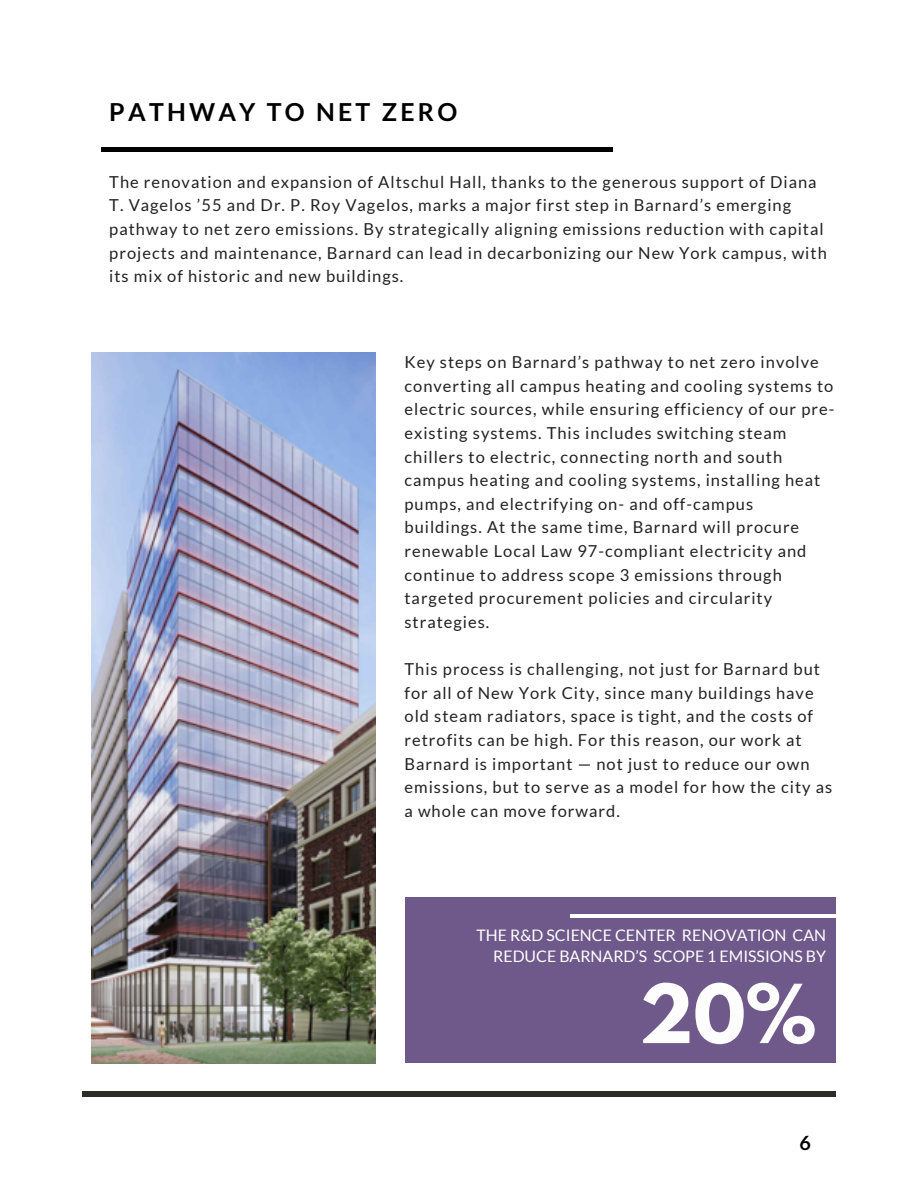
<style>
.page{position:relative;width:918px;height:1188px;background:#fff}
.page>*{position:absolute;margin:0;border:0;box-sizing:border-box;transform-origin:0 0}
.t1{font:700 72px "League Spartan";color:#fdfdfe}
.t2{font:700 24.9px "Lato";letter-spacing:.13em;color:#000}
.t3{font:700 19.8px "Lato";color:#000}
.t4{font:16.5px/23.7px "Lato";letter-spacing:.06em;color:#222}
.t5{font:15.9px/21.3px "Lato";color:#fff;text-align:right}
</style>
<div class="page">
<div style="left:405px;top:898px;width:431px;height:165px;background:#6f598b"></div>
<hr style="left:82px;top:1092px;width:754px;height:4px;background:#2c2c29">
<img style="left:92px;top:352px;width:283px;height:711px">
<hr style="left:101px;top:148px;width:512px;height:3px;background:#000">
<hr style="left:570px;top:914px;width:267px;height:4px;background:#fff">
<h2 class="t2" style="left:109px;top:97px;width:349px">PATHWAY TO NET ZERO</h2>
<p class="t4" style="left:109px;top:170px;width:719px">The renovation and expansion of Altschul Hall, thanks to the generous support of Diana T. Vagelos ’55 and Dr. P. Roy Vagelos, marks a major first step in Barnard’s emerging pathway to net zero emissions. By strategically aligning emissions reduction with capital projects and maintenance, Barnard can lead in decarbonizing our New York campus, with its mix of historic and new buildings.</p>
<p class="t4" style="left:405px;top:350px;width:431px">Key steps on Barnard’s pathway to net zero involve converting all campus heating and cooling systems to electric sources, while ensuring efficiency of our pre&shy;existing systems. This includes switching steam chillers to electric, connecting north and south campus heating and cooling systems, installing heat pumps, and electrifying on- and off-campus buildings. At the same time, Barnard will procure renewable Local Law 97-compliant electricity and continue to address scope 3 emissions through targeted procurement policies and circularity strategies.</p>
<p class="t4" style="left:405px;top:657px;width:429px">This process is challenging, not just for Barnard but for all of New York City, since many buildings have old steam radiators, space is tight, and the costs of retrofits can be high. For this reason, our work at Barnard is important — not just to reduce our own emissions, but to serve as a model for how the city as a whole can move forward.</p>
<p class="t5" style="left:477px;top:924px;width:351px">THE R&amp;D SCIENCE CENTER RENOVATION CAN<br>REDUCE BARNARD’S SCOPE 1 EMISSIONS BY</p>
<h1 class="t1" style="left:639px;top:978px;width:179px">20%</h1>
<p class="t3" style="left:799px;top:1130px;width:13px">6</p>
</div>
